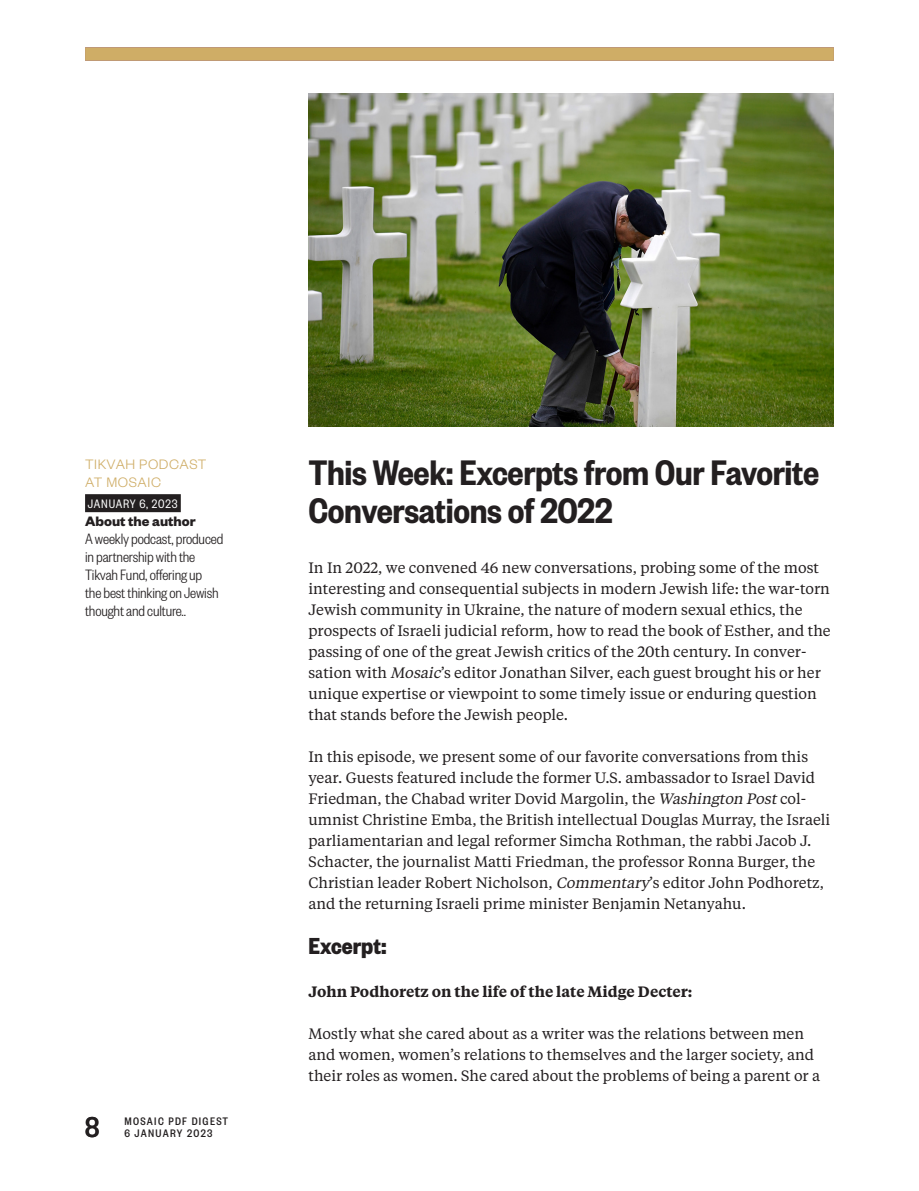
<style>
.page{position:relative;width:919px;height:1191px;background:#fff}
.page>*{position:absolute;margin:0;border:0;box-sizing:border-box;transform-origin:0 0}
.t1{font:600 39px/37.5px "Founders Grotesk Cond";letter-spacing:-.01em;color:#231f20}
.t2{font:500 31.5px "Founders Grotesk Cond";color:#231f20}
.Main_Paragraph{font:700 25.5px "Founders Grotesk Cond";color:#231f20}
.info{font:300 16.5px/18px "Founders Grotesk Cond";letter-spacing:-.01em;color:#231f20}
.Main_Paragraph-2{font:15px/21px "Tiempos Text";color:#231f20}
.Main_Paragraph-3{font:600 15px "Tiempos Text";color:#231f20}
.Author{font:300 15px "Founders Grotesk";letter-spacing:.04em;color:#cfad66}
.about_the_author{font:700 15px "Founders Grotesk";color:#231f20}
.Date{font:13.5px "Founders Grotesk Cond";letter-spacing:.06em;color:#fff}
.t3{font:500 12px/12px "Founders Grotesk Cond";letter-spacing:.11em;color:#231f20}
.s1{font-style:italic}
</style>
<div class="page">
<div style="left:85px;top:47px;width:748px;height:14px;background:#cfad66"></div>
<img style="left:308px;top:94px;width:525px;height:332px">
<div style="left:85px;top:494px;width:96px;height:18px;background:#231f20"></div>
<p class="Author" style="left:85px;top:455px;width:123px">TIKVAH PODCAST</p>
<p class="Author" style="left:85px;top:473px;width:77px">AT MOSAIC</p>
<p class="Date" style="left:88px;top:496px;width:91px">JANUARY 6, 2023</p>
<p class="about_the_author" style="left:85px;top:511px;width:112px">About the author</p>
<p class="info" style="left:85px;top:529px;width:140px">A weekly podcast, produced in partnership with the<br>Tikvah Fund, offering up<br>the best thinking on Jewish thought and culture..</p>
<h2 class="t2" style="left:85px;top:1108px;width:16px">8</h2>
<p class="t3" style="left:124px;top:1114px;width:105px">MOSAIC PDF DIGEST<br>6 JANUARY 2023</p>
<p class="t1" style="left:308px;top:452px;width:512px">This Week: Excerpts from Our Favorite<br>Conversations of 2022</p>
<p class="Main_Paragraph-2" style="left:308px;top:556px;width:523px">In In 2022, we convened 46 new conversations, probing some of the most interesting and consequential subjects in modern Jewish life: the war-torn Jewish community in Ukraine, the nature of modern sexual ethics, the prospects of Israeli judicial reform, how to read the book of Esther, and the passing of one of the great Jewish critics of the 20th century. In conver&shy;sation with <span class="s1">Mosaic</span>’s editor Jonathan Silver, each guest brought his or her unique expertise or viewpoint to some timely issue or enduring question that stands before the Jewish people.</p>
<p class="Main_Paragraph-2" style="left:308px;top:745px;width:523px">In this episode, we present some of our favorite conversations from this year. Guests featured include the former U.S. ambassador to Israel David Friedman, the Chabad writer Dovid Margolin, the <span class="s1">Washington Post</span>col&shy;umnist Christine Emba, the British intellectual Douglas Murray, the Israeli parliamentarian and legal reformer Simcha Rothman, the rabbi Jacob J.<br>Schacter, the journalist Matti Friedman, the professor Ronna Burger, the Christian leader Robert Nicholson, <span class="s1">Commentary</span>’s editor John Podhoretz, and the returning Israeli prime minister Benjamin Netanyahu.</p>
<p class="Main_Paragraph" style="left:308px;top:930px;width:80px">Excerpt:</p>
<p class="Main_Paragraph-3" style="left:308px;top:980px;width:385px">John Podhoretz on the life of the late Midge Decter:</p>
<p class="Main_Paragraph-2" style="left:308px;top:1022px;width:513px">Mostly what she cared about as a writer was the relations between men and women, women’s relations to themselves and the larger society, and their roles as women. She cared about the problems of being a parent or a</p>
</div>
